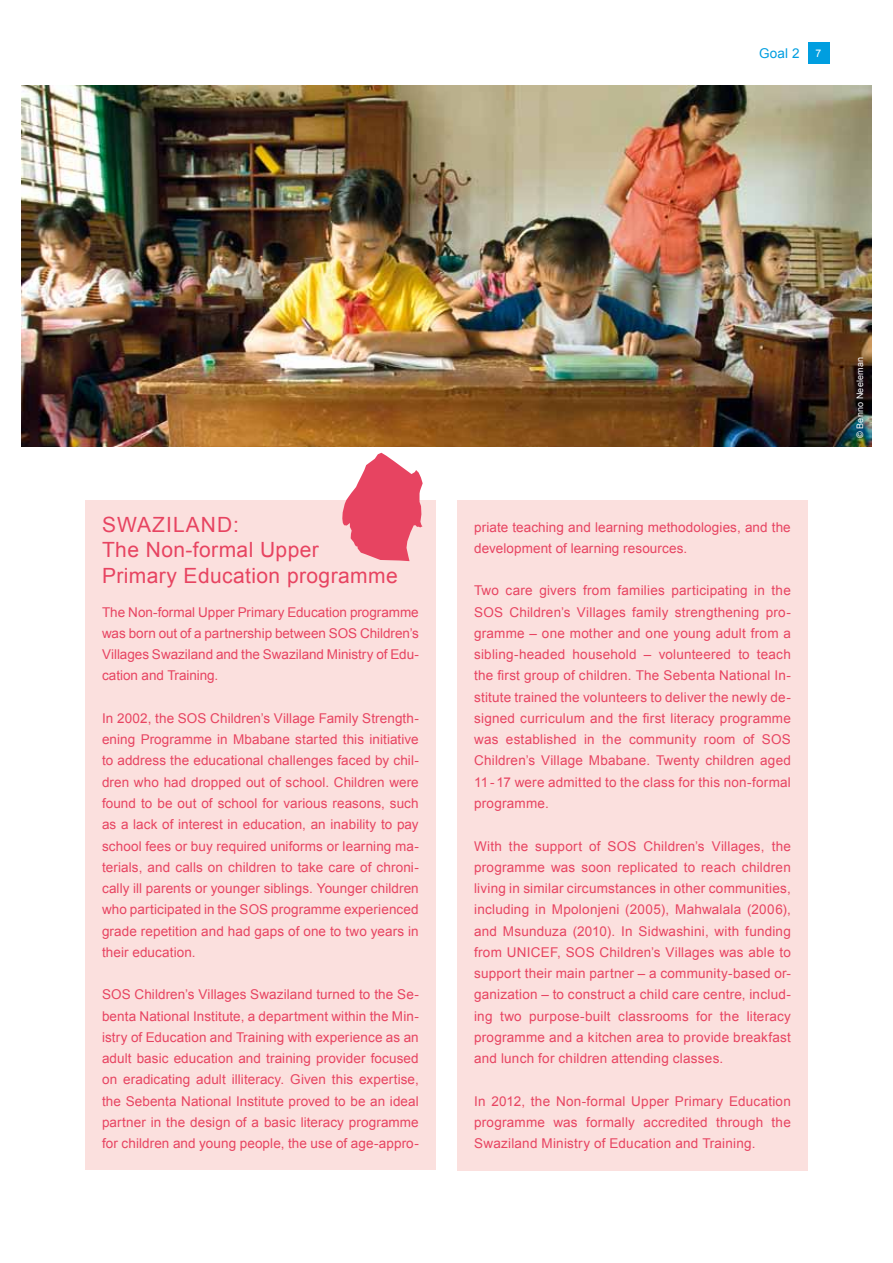
<style>
.page{position:relative;width:893px;height:1263px;background:#fff}
.page>*{position:absolute;margin:0;border:0;box-sizing:border-box;transform-origin:0 0}
.t1{font:21px/25.2px "Arial";letter-spacing:.05em;color:#e74461}
.t2{font:13.5px/21.3px "Arial";letter-spacing:.015em;color:#e74461;text-align:justify}
.t3{font:13.5px/21.3px "Arial";letter-spacing:-.005em;color:#e74461}
.t4{font:13.5px "Arial";color:#009ee0}
.t5{font:9px "Arial";color:#fff}
.s1{font-size:10.5px;color:#fff}
</style>
<div class="page">
<div style="left:85px;top:500px;width:351px;height:669px;background:#fbe0de"></div>
<div style="left:457px;top:500px;width:351px;height:670px;background:#fbe0de"></div>
<img style="left:21px;top:85px;width:851px;height:361px">
<svg style="left:342px;top:453px;width:81px;height:108px"></svg>
<div style="left:808px;top:43px;width:21px;height:21px;background:#009ee0"></div>
<p class="t4" style="left:759px;top:44px;width:64px">Goal 2 <span class="s1">7</span></p>
<h1 class="t1" style="left:102px;top:512px;width:297px">Swaziland:<br>The Non-formal U pper<br>Primary Education programme</h1>
<p class="t3" style="left:102px;top:601px;width:318px">The Non-formal U pper Primary Education programme was born out of a partnership between SOS</p>
<p class="t2" style="left:102px;top:623px;width:318px;text-indent:258px">Children’s Villages Swaziland and the Swaziland M inistry of Edu&shy;cation and Training.</p>
<p class="t2" style="left:102px;top:708px;width:86px">I n 2002, the SOS</p>
<p class="t2" style="left:102px;top:708px;width:318px;text-indent:108px">Children’s Village Family Strength&shy;ening Programme in M babane started this initiative to address the educational challenges faced by chil&shy;dren who had dropped out of school. Children were found to be out of school for various reasons, such as a lack of interest in education, an inability to pay school fees or buy required uniforms or learning ma&shy;terials, and calls on children to take care of chroni&shy;cally ill parents or younger siblings. Younger children who participated in the SOS</p>
<p class="t2" style="left:102px;top:899px;width:318px;text-indent:169px">programme experienced grade repetition and had gaps of one to two years in their education.</p>
<p class="t2" style="left:102px;top:984px;width:11px">SOS</p>
<p class="t2" style="left:102px;top:984px;width:318px;text-indent:33px">Children’s Villages Swaziland turned to the Se&shy;benta National I nstitute, a department within the M in&shy;istry of Education and Training with experience as an adult basic education and training provider focused on eradicating adult illiteracy. Given this expertise, the Sebenta N ational I nstitute proved to be an ideal partner in the design of a basic literacy programme for children and young people, the use of age-appro-</p>
<p class="t2" style="left:474px;top:516px;width:318px">priate teaching and learning methodologies, and the development of learning resources.</p>
<p class="t2" style="left:474px;top:580px;width:318px">Two care givers from families participating in the<br>SOS</p>
<p class="t2" style="left:474px;top:601px;width:318px;text-align:left;text-indent:35px">Children’s Villages family strengthening pro&shy;gramme – one mother and one young adult from a sibling-headed household – volunteered to teach the first group of children. The Sebenta National In&shy;stitute trained the volunteers to deliver the newly de&shy;signed curriculum and the first literacy programme was established in the community room of SOS Children’s Village M babane. Twenty children aged 11 - 17 were admitted to the class for this non-formal programme.</p>
<p class="t2" style="left:474px;top:835px;width:144px">With the support of SOS</p>
<p class="t2" style="left:474px;top:835px;width:318px;text-indent:169px">Children’s Villages, the programme was soon replicated to reach children living in similar circumstances in other communities, including in M polonjeni (2005), Mahwalala (2006), and Msunduza (2010). I n Sidwashini, with funding from UNICEF</p>
<p class="t2" style="left:557px;top:941px;width:19px">, SOS</p>
<p class="t2" style="left:474px;top:941px;width:318px;text-indent:125px">Children’s Villages was able to support their main partner – a community-based or&shy;ganization – to construct a child care centre, includ&shy;ing two purpose-built classrooms for the literacy programme and a kitchen area to provide breakfast and lunch for children attending classes.</p>
<p class="t2" style="left:474px;top:1090px;width:318px">I n 2012, the Non-formal U pper Primary Education programme was formally accredited through the Swaziland M inistry of Education and Training.</p>
<p class="t5" style="left:854px;top:438px;width:82px;rotate:-90deg">© Benno Neeleman</p>
</div>
